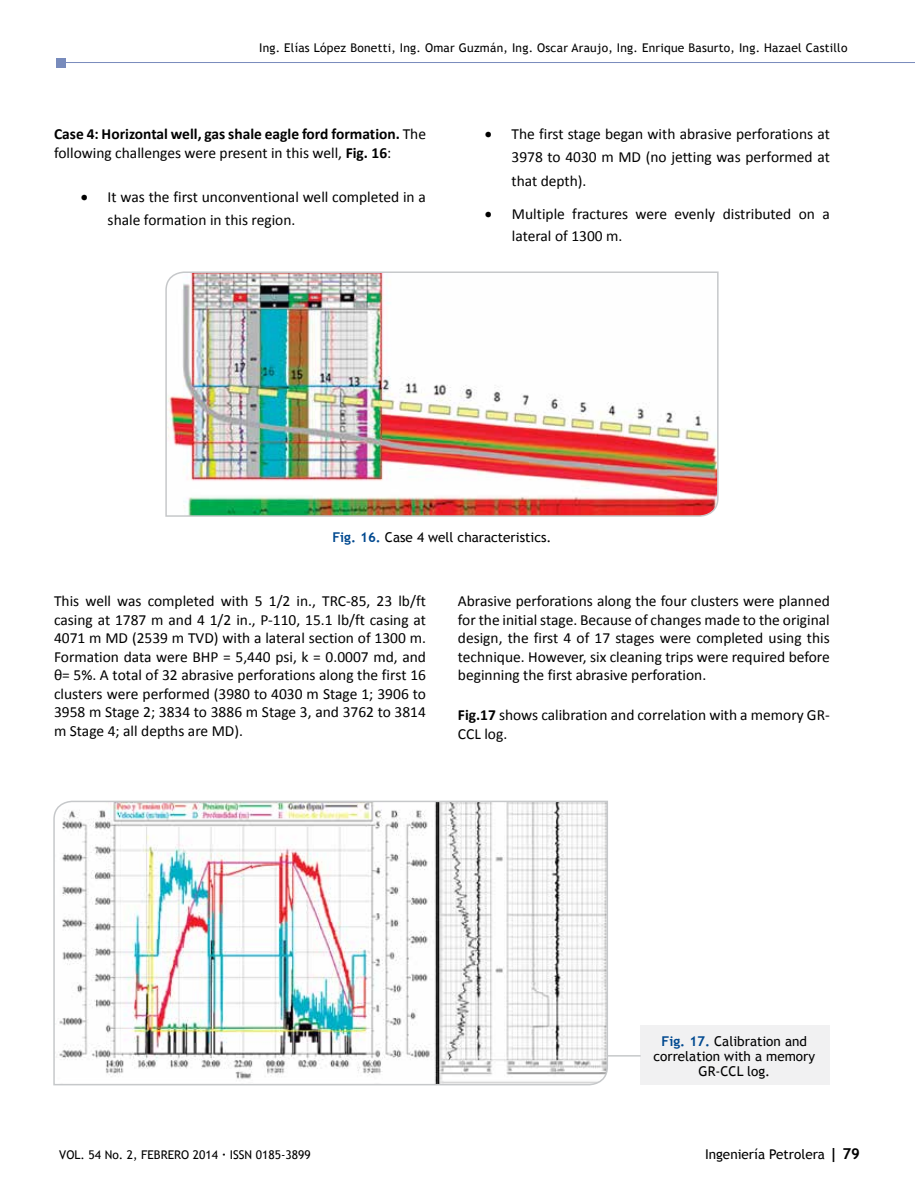
<style>
.page{position:relative;width:915px;height:1191px;background:#fff}
.page>*{position:absolute;margin:0;border:0;box-sizing:border-box;transform-origin:0 0}
.t1{font:15.45px/18.6px "Calibri";color:#000}
.t2{font:700 15.45px/18.6px "Calibri";color:#000}
.t3{font:13.5px/15px "Trebuchet MS";color:#000;text-align:center}
.t4{font:12px "Trebuchet MS";letter-spacing:.02em;color:#000}
.t5{font:12px "Trebuchet MS";color:#000}
.s1{font-weight:400}
.s2{font-weight:700;color:#004990}
.s3{font-weight:700}
.s4{font-weight:700;font-size:15px}
</style>
<div class="page">
<hr style="left:61px;top:62px;width:853px;height:1px;background:#788bbc">
<div style="left:56px;top:58px;width:10px;height:9px;background:#788bbc"></div>
<img style="left:165px;top:271px;width:554px;height:246px">
<svg style="left:53px;top:800px;width:555px;height:286px"></svg>
<div style="left:640px;top:1025px;width:189px;height:59px;background:#f1f1f2"></div>
<hr style="left:606px;top:1055px;width:34px;height:1px;background:#c6c8ca">
<p class="t4" style="left:259px;top:40px;width:589px">Ing. Elías López Bonetti, Ing. Omar Guzmán, Ing. Oscar Araujo, Ing. Enrique Basurto, Ing. Hazael Castillo</p>
<p class="t2" style="left:54px;top:125px;width:373px">Case 4: Horizontal well, gas shale eagle ford formation. <span class="s1">The following challenges were present in this well,</span> Fig. 16<span class="s1">:</span></p>
<p class="t1" style="left:108px;top:185px;width:320px;line-height:23.2px;text-indent:-27px">• It was the first unconventional well completed in a shale formation in this region.</p>
<p class="t1" style="left:511px;top:122px;width:320px;line-height:23.2px;text-align:justify;text-indent:-27px">• The first stage began with abrasive perforations at 3978 to 4030 m MD (no jetting was performed at that depth).</p>
<p class="t1" style="left:512px;top:203px;width:319px;line-height:21.6px;text-indent:-27px">• Multiple fractures were evenly distributed on a lateral of 1300 m.</p>
<p class="t3" style="left:332px;top:530px;width:220px"><span class="s2">Fig. 16.</span> Case 4 well characteristics.</p>
<p class="t1" style="left:54px;top:591px;width:373px;text-align:justify">This well was completed with 5 1/2 in., TRC-85, 23 lb/ft casing at 1787 m and 4 1/2 in., P-110, 15.1 lb/ft casing at 4071 m MD (2539 m TVD) with a lateral section of 1300 m.<br>Formation data were BHP = 5,440 psi, k = 0.0007 md, and θ= 5%. A total of 32 abrasive perforations along the first 16 clusters were performed (3980 to 4030 m Stage 1; 3906 to 3958 m Stage 2; 3834 to 3886 m Stage 3, and 3762 to 3814 m Stage 4; all depths are MD).</p>
<p class="t1" style="left:458px;top:591px;width:373px;text-align:justify">Abrasive perforations along the four clusters were planned for the initial stage. Because of changes made to the original design, the first 4 of 17 stages were completed using this technique. However, six cleaning trips were required before beginning the first abrasive perforation.</p>
<p class="t1" style="left:458px;top:705px;width:373px"><span class="s3">Fig.17</span> shows calibration and correlation with a memory GR-<br>CCL log.</p>
<p class="t5" style="left:59px;top:1147px;width:253px">VOL. 54 No. 2, FEBRERO 2014 <span class="s3">·</span> ISSN 0185-3899</p>
<p class="t3" style="left:653px;top:1033px;width:163px"><span class="s2">Fig. 17.</span> Calibration and correlation with a memory<br>GR-CCL log.</p>
<p class="t3" style="left:704px;top:1146px;width:156px">Ingeniería Petrolera <span class="s4">| 79</span></p>
</div>
